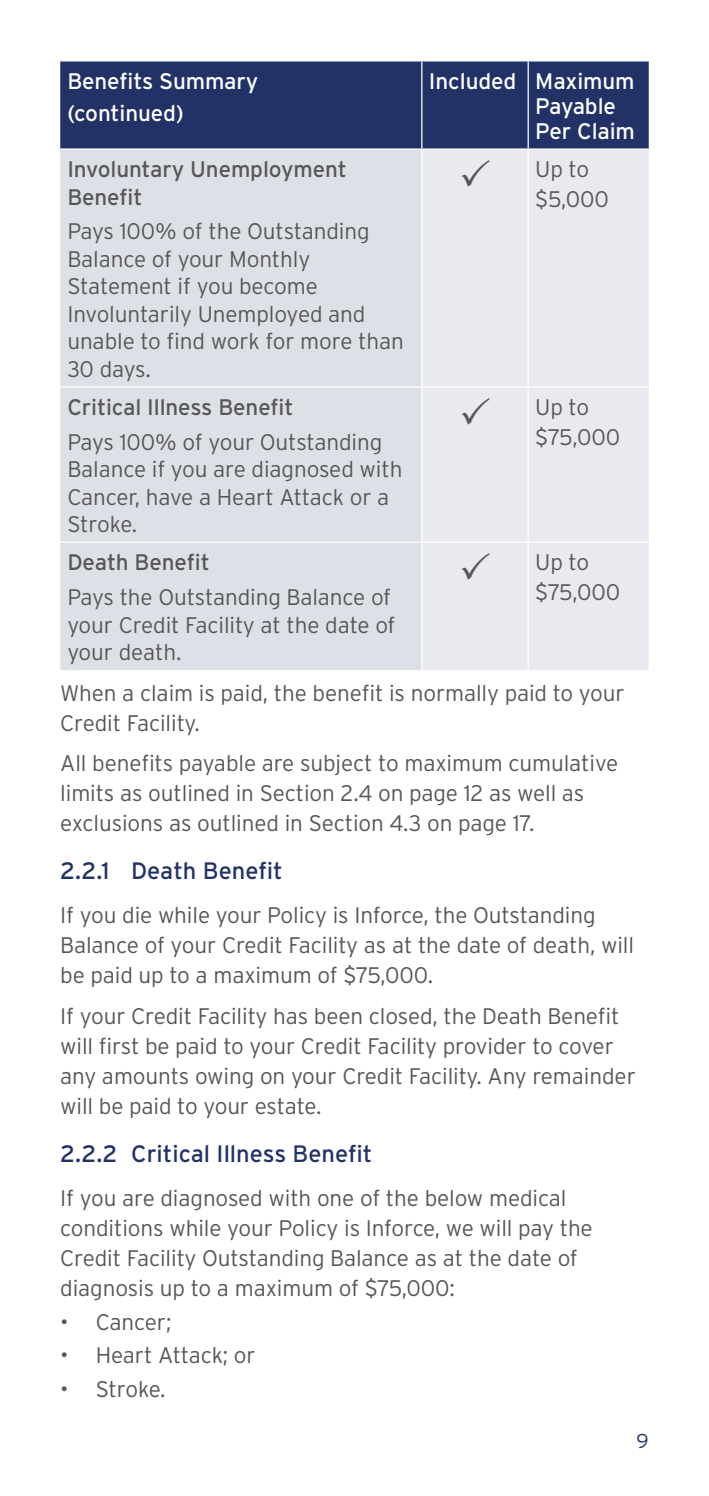
<style>
.page{position:relative;width:709px;height:1496px;background:#fff}
.page>*{position:absolute;margin:0;border:0;box-sizing:border-box;transform-origin:0 0}
.t1{font:23.75px "Interstate";color:#223266}
.t2{font:300 22.5px/30px "Interstate";letter-spacing:-.005em;color:#575756}
.t3{font:22.5px/27.5px "Interstate";letter-spacing:-.005em;color:#575756}
.t4{font:22.5px/25px "Interstate";letter-spacing:-.005em;color:#fff}
.t5{font:300 20px "Interstate";color:#223266}
</style>
<div class="page">
<div style="left:60px;top:61px;width:588px;height:87px;background:#223266"></div>
<div style="left:60px;top:150px;width:361px;height:520px;background:#dee0e8"></div>
<svg style="left:422px;top:150px;width:226px;height:520px;background:#eaebf0"></svg>
<hr style="left:421px;top:61px;width:1px;height:87px;background:#fff">
<hr style="left:527px;top:61px;width:2px;height:87px;background:#fff">
<hr style="left:527px;top:150px;width:2px;height:236px;background:#fff">
<hr style="left:60px;top:386px;width:362px;height:1px;background:#fff">
<hr style="left:422px;top:386px;width:106px;height:1px;background:#fff">
<hr style="left:528px;top:386px;width:120px;height:1px;background:#fff">
<hr style="left:527px;top:387px;width:2px;height:154px;background:#fff">
<hr style="left:60px;top:541px;width:362px;height:2px;background:#fff">
<hr style="left:422px;top:541px;width:106px;height:2px;background:#fff">
<hr style="left:528px;top:541px;width:120px;height:2px;background:#fff">
<hr style="left:527px;top:543px;width:2px;height:127px;background:#fff">
<svg style="left:462px;top:159px;width:28px;height:27px"></svg>
<svg style="left:462px;top:397px;width:28px;height:27px"></svg>
<svg style="left:462px;top:552px;width:28px;height:27px"></svg>
<p class="t4" style="left:67px;top:65px;width:192px;line-height:32px">Benefits Summary (continued)</p>
<p class="t4" style="left:535px;top:68px;width:101px;text-indent:-106px">Included Maximum<br>Payable<br>Per Claim</p>
<p class="t3" style="left:67px;top:155px;width:281px">Involuntary Unemployment<br>Benefit</p>
<p class="t2" style="left:67px;top:217px;width:338px;line-height:27.5px">Pays 100% of the Outstanding<br>Balance of your Monthly<br>Statement if you become<br>Involuntarily Unemployed and unable to find work for more than<br>30 days.</p>
<p class="t2" style="left:535px;top:154px;width:75px">Up to $5,000</p>
<p class="t3" style="left:67px;top:393px;width:228px">Critical Illness Benefit</p>
<p class="t2" style="left:67px;top:428px;width:336px;line-height:27.5px">Pays 100% of your Outstanding<br>Balance if you are diagnosed with<br>Cancer, have a Heart Attack or a<br>Stroke.</p>
<p class="t3" style="left:67px;top:548px;width:144px">Death Benefit</p>
<p class="t2" style="left:67px;top:583px;width:330px;line-height:27.5px">Pays the Outstanding Balance of your Credit Facility at the date of your death.</p>
<p class="t2" style="left:535px;top:392px;width:86px">Up to $75,000</p>
<p class="t2" style="left:535px;top:547px;width:86px">Up to $75,000</p>
<p class="t2" style="left:60px;top:677px;width:566px">When a claim is paid, the benefit is normally paid to your<br>Credit Facility.</p>
<p class="t2" style="left:60px;top:748px;width:559px">All benefits payable are subject to maximum cumulative limits as outlined in Section 2.4 on page 12 as well as exclusions as outlined in Section 4.3 on page 17.</p>
<p class="t1" style="left:60px;top:857px;width:224px">2.2.1 Death Benefit</p>
<p class="t2" style="left:60px;top:900px;width:575px">If you die while your Policy is Inforce, the Outstanding<br>Balance of your Credit Facility as at the date of death, will be paid up to a maximum of $75,000.</p>
<p class="t2" style="left:60px;top:1000px;width:577px">If your Credit Facility has been closed, the Death Benefit will first be paid to your Credit Facility provider to cover any amounts owing on your Credit Facility. Any remainder will be paid to your estate.</p>
<p class="t1" style="left:60px;top:1140px;width:314px">2.2.2 Critical Illness Benefit</p>
<p class="t2" style="left:60px;top:1182px;width:534px">If you are diagnosed with one of the below medical conditions while your Policy is Inforce, we will pay the Credit Facility Outstanding Balance as at the date of diagnosis up to a maximum of $75,000:</p>
<p class="t2" style="left:60px;top:1306px;width:113px">• Cancer;</p>
<p class="t2" style="left:60px;top:1339px;width:197px">• Heart Attack; or</p>
<p class="t2" style="left:60px;top:1373px;width:107px">• Stroke.</p>
<p class="t5" style="left:636px;top:1429px;width:14px">9</p>
</div>
